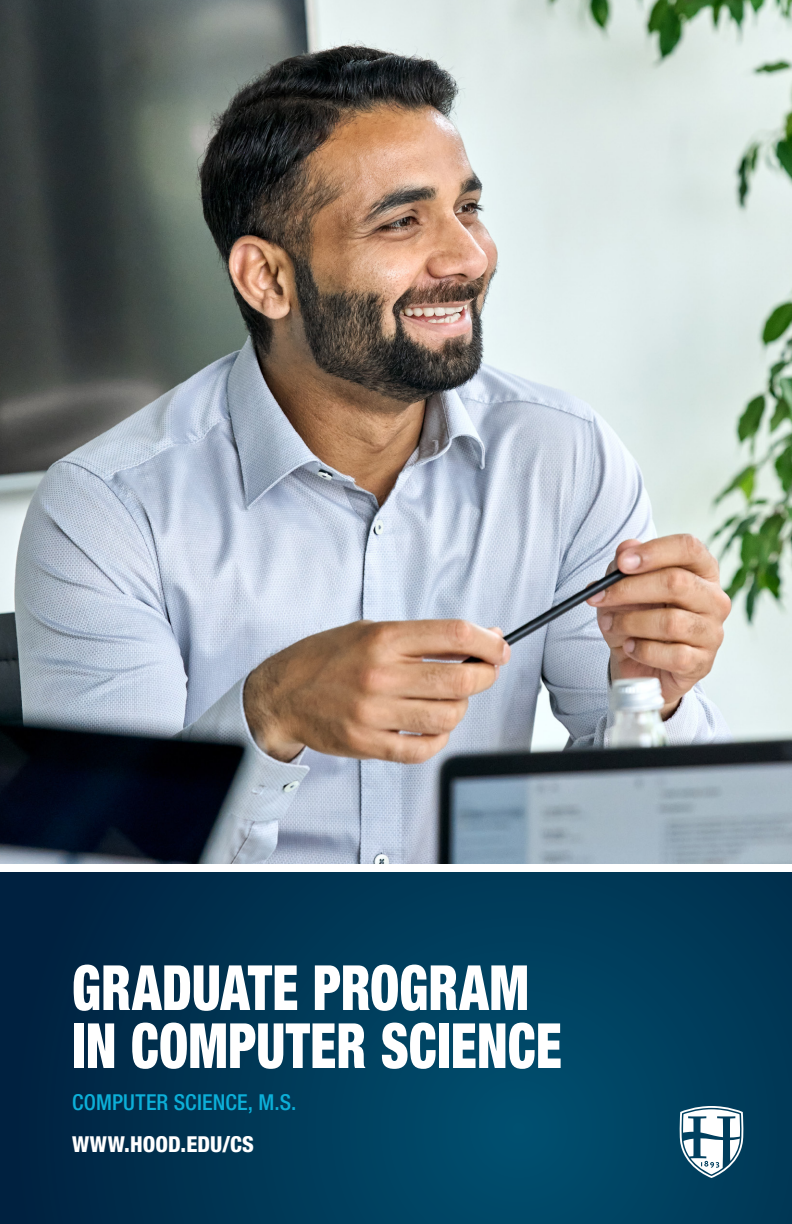
<style>
.page{position:relative;width:792px;height:1224px;background:#fff}
.page>*{position:absolute;margin:0;border:0;box-sizing:border-box;transform-origin:0 0}
.t1{font:900 condensed 62.4px/58px "Helvetica Neue LT Std";letter-spacing:.005em;color:#fff;scale:.83 1}
.t2{font:500 condensed 22px "Helvetica Neue LT Std";letter-spacing:.005em;color:#0cafd8}
.t3{font:800 condensed 22px "Helvetica Neue LT Std";letter-spacing:.005em;color:#fff}
</style>
<div class="page">
<svg style="left:0;top:872px;width:792px;height:352px;background:#003856"></svg>
<svg style="left:679px;top:1106px;width:65px;height:72px"></svg>
<img style="left:0;top:0;width:792px;height:864px">
<p class="t1" style="left:72px;top:958px;width:592px">GRADUATE PROGRAM<br>IN COMPUTER SCIENCE</p>
<p class="t2" style="left:72px;top:1089px;width:226px">COMPUTER SCIENCE, M.S.</p>
<p class="t3" style="left:72px;top:1131px;width:183px">WWW.HOOD.EDU/CS</p>
</div>
